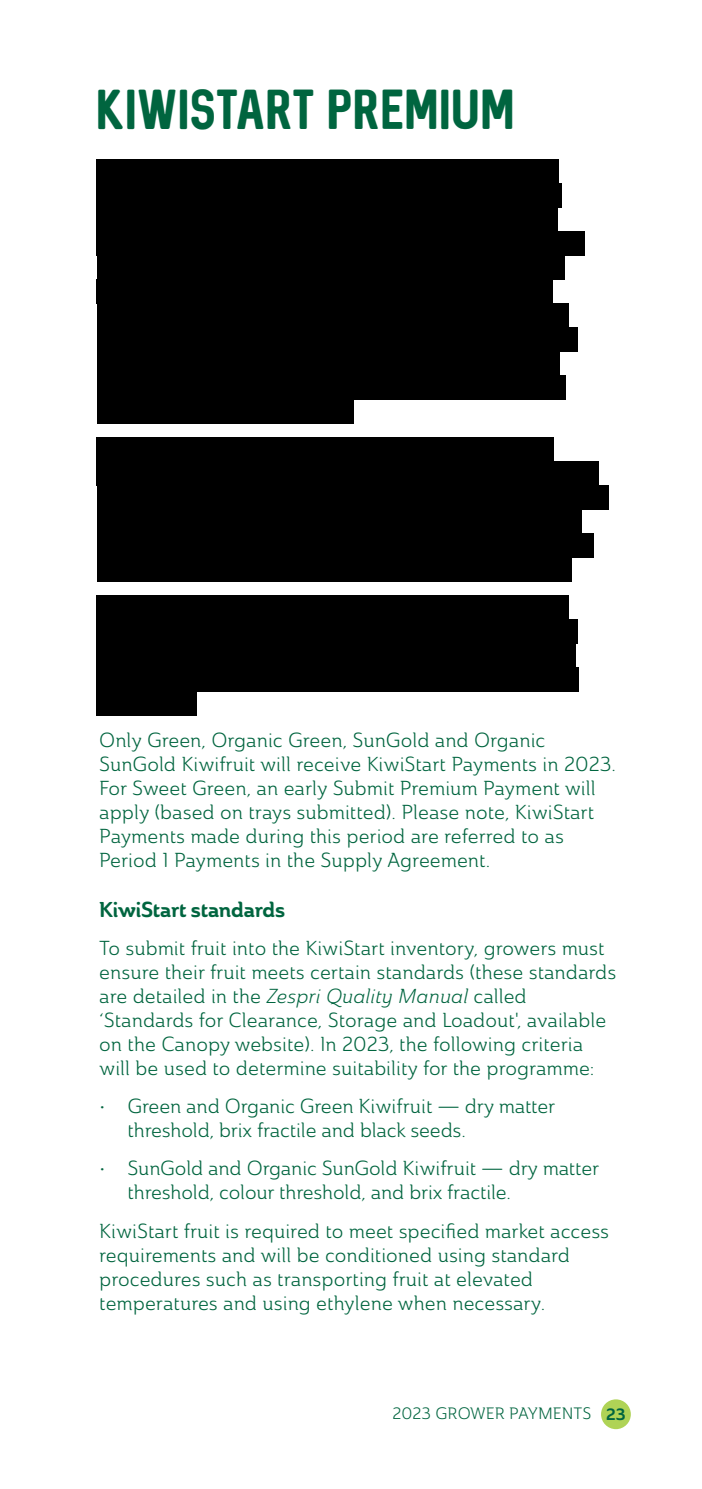
<style>
.page{position:relative;width:702px;height:1489px;background:#fff}
.page>*{position:absolute;margin:0;border:0;box-sizing:border-box;transform-origin:0 0}
.t1{font:45px "Sequel Neue";letter-spacing:-.035em;color:#00653f}
.t2{font:21.25px "Ainslie Nor Bol";letter-spacing:-.01em;color:#00653f}
.t3{font:20px/24px "Ainslie Nor Boo";color:#00653f}
.t4{font:16.25px "Ainslie Nor Boo";color:#00653f}
.s1{font-family:"Ainslie Nor Boo It"}
.s2{font-family:"Ainslie Nor Bol"}
</style>
<div class="page">
<div style="left:601px;top:1399px;width:29px;height:29px;background:#afd356;border-radius:50%"></div>
<div style="left:97px;top:159px;width:462px;height:24px;background:#000"></div>
<div style="left:97px;top:183px;width:465px;height:24px;background:#000"></div>
<div style="left:97px;top:207px;width:461px;height:24px;background:#000"></div>
<div style="left:97px;top:231px;width:488px;height:24px;background:#000"></div>
<div style="left:97px;top:255px;width:467px;height:24px;background:#000"></div>
<div style="left:97px;top:279px;width:456px;height:24px;background:#000"></div>
<div style="left:97px;top:303px;width:471px;height:24px;background:#000"></div>
<div style="left:97px;top:327px;width:480px;height:24px;background:#000"></div>
<div style="left:97px;top:351px;width:462px;height:24px;background:#000"></div>
<div style="left:97px;top:375px;width:468px;height:24px;background:#000"></div>
<div style="left:97px;top:399px;width:257px;height:24px;background:#000"></div>
<div style="left:97px;top:437px;width:457px;height:25px;background:#000"></div>
<div style="left:97px;top:461px;width:501px;height:25px;background:#000"></div>
<div style="left:97px;top:485px;width:511px;height:25px;background:#000"></div>
<div style="left:97px;top:509px;width:484px;height:25px;background:#000"></div>
<div style="left:97px;top:533px;width:496px;height:25px;background:#000"></div>
<div style="left:97px;top:557px;width:474px;height:25px;background:#000"></div>
<div style="left:97px;top:595px;width:472px;height:25px;background:#000"></div>
<div style="left:97px;top:619px;width:481px;height:25px;background:#000"></div>
<div style="left:97px;top:643px;width:479px;height:25px;background:#000"></div>
<div style="left:97px;top:667px;width:482px;height:25px;background:#000"></div>
<div style="left:97px;top:691px;width:100px;height:25px;background:#000"></div>
<h1 class="t1" style="left:95px;top:78px;width:422px">KIWISTART PREMIUM</h1>
<p class="t3" style="left:99px;top:727px;width:518px">Only Green, Organic Green, SunGold and Organic SunGold Kiwifruit will receive KiwiStart Payments in 2023.<br>For Sweet Green, an early Submit Premium Payment will apply (based on trays submitted). Please note, KiwiStart Payments made during this period are referred to as Period 1 Payments in the Supply Agreement.</p>
<p class="t2" style="left:99px;top:894px;width:187px">KiwiStart standards</p>
<p class="t3" style="left:99px;top:935px;width:518px">To submit fruit into the KiwiStart inventory, growers must ensure their fruit meets certain standards (these standards are detailed in the <span class="s1">Zespri Quality Manual</span> called ‘Standards for Clearance, Storage and Loadout', available on the Canopy website). In 2023, the following criteria will be used to determine suitability for the programme:</p>
<p class="t3" style="left:128px;top:1094px;width:429px;text-indent:-28px">• Green and Organic Green Kiwifruit — dry matter threshold, brix fractile and black seeds.</p>
<p class="t3" style="left:128px;top:1156px;width:473px;text-indent:-28px">• SunGold and Organic SunGold Kiwifruit — dry matter threshold, colour threshold, and brix fractile.</p>
<p class="t3" style="left:99px;top:1218px;width:511px">KiwiStart fruit is required to meet specified market access requirements and will be conditioned using standard procedures such as transporting fruit at elevated temperatures and using ethylene when necessary.</p>
<p class="t4" style="left:392px;top:1403px;width:235px">2023 GROWER PAYMENTS <span class="s2">23</span></p>
</div>
